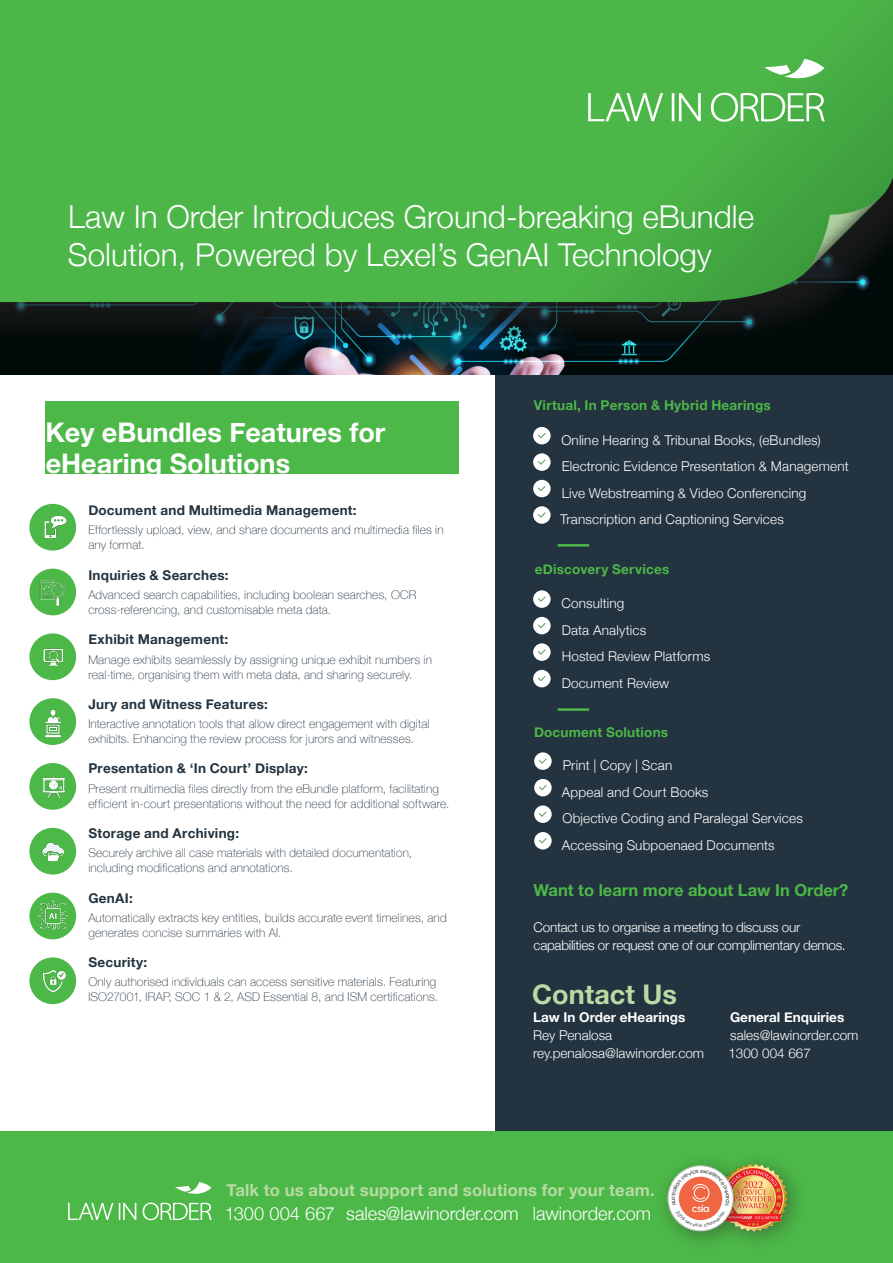
<style>
.page{position:relative;width:893px;height:1263px;background:#fff}
.page>*{position:absolute;margin:0;border:0;box-sizing:border-box;transform-origin:0 0}
.t1{font:300 31.5px/37.8px "Helvetica Neue";color:#fff}
.t2{font:700 27px/31.5px "Helvetica Neue";color:#fff}
.t3{font:700 27px "Helvetica Neue";color:#b8dba5}
.t4{font:300 18.3px "Helvetica Neue";color:#fff}
.t5{font:700 16.65px "Helvetica Neue";letter-spacing:.01em;color:#b8dba5}
.t6{font:700 16.5px "Helvetica Neue";color:#4cb848}
._8_pt_Small_Text{font:300 13.5px "Helvetica Neue";letter-spacing:.01em;color:#fff}
.Body_Copy{font:700 13.5px "Helvetica Neue";letter-spacing:.02em;color:#23333f}
._8_pt_Small_Text-2{font:300 13.5px/18px "Helvetica Neue";letter-spacing:-.02em;color:#fff}
._8_pt_Small_Text-3{font:700 13.5px "Helvetica Neue";letter-spacing:.02em;color:#4cb848}
.t7{font:700 13.5px/18px "Helvetica Neue";color:#fff}
.Body_Copy-2{font:100 12px/15px "Helvetica Neue";letter-spacing:.015em;color:#23333f}
.t8{font:500 10.2px "Uniform";color:#fff}
.s1{font-weight:300}
</style>
<div class="page">
<div style="left:495px;top:338px;width:398px;height:810px;background:#23333f"></div>
<hr style="left:558px;top:708px;width:31px;height:3px;background:#4cb848">
<hr style="left:558px;top:544px;width:31px;height:3px;background:#4cb848">
<svg style="left:533px;top:590px;width:18px;height:18px"></svg>
<svg style="left:533px;top:617px;width:18px;height:17px"></svg>
<svg style="left:533px;top:643px;width:18px;height:18px"></svg>
<svg style="left:533px;top:670px;width:18px;height:17px"></svg>
<svg style="left:534px;top:752px;width:18px;height:18px"></svg>
<svg style="left:534px;top:779px;width:18px;height:17px"></svg>
<svg style="left:534px;top:805px;width:18px;height:18px"></svg>
<svg style="left:534px;top:832px;width:18px;height:17px"></svg>
<svg style="left:533px;top:427px;width:18px;height:17px"></svg>
<svg style="left:533px;top:453px;width:18px;height:18px"></svg>
<svg style="left:533px;top:480px;width:18px;height:17px"></svg>
<svg style="left:533px;top:506px;width:18px;height:18px"></svg>
<div style="left:45px;top:401px;width:414px;height:72px;background:#4cb848"></div>
<img style="left:0;top:350px;width:893px;height:24px">
<div style="left:0;top:0;width:893px;height:350px;background:#231f20;opacity:.7"></div>
<svg style="left:0;top:0;width:893px;height:302px;background:#49b246"></svg>
<svg style="left:805px;top:194px;width:79px;height:79px;background:#345c34"></svg>
<svg style="left:588px;top:93px;width:237px;height:29px"></svg>
<svg style="left:764px;top:59px;width:60px;height:25px"></svg>
<div style="left:0;top:1131px;width:893px;height:132px;background:#4cb848"></div>
<div style="left:707px;top:1151px;width:101px;height:101px;background:#231f20;opacity:.4"></div>
<img style="left:755px;top:1161px;width:35px;height:72px">
<div style="left:654px;top:1151px;width:101px;height:101px;background:#231f20;opacity:.4"></div>
<svg style="left:668px;top:1166px;width:65px;height:65px"></svg>
<div style="left:668px;top:1165px;width:65px;height:66px;border:1px solid #c2c3c3;border-radius:50%"></div>
<svg style="left:68px;top:1182px;width:144px;height:38px"></svg>
<div style="left:31px;top:505px;width:44px;height:44px;background:#4cb848;border-radius:50%"></div>
<div style="left:29px;top:504px;width:47px;height:47px;border:3px solid #4cb848;border-radius:50%"></div>
<img style="left:35px;top:508px;width:37px;height:36px">
<div style="left:31px;top:570px;width:44px;height:44px;background:#4cb848;border-radius:50%"></div>
<div style="left:29px;top:569px;width:47px;height:46px;border:3px solid #4cb848;border-radius:50%"></div>
<img style="left:35px;top:572px;width:37px;height:37px">
<div style="left:31px;top:635px;width:44px;height:44px;background:#4cb848;border-radius:50%"></div>
<div style="left:29px;top:633px;width:47px;height:47px;border:3px solid #4cb848;border-radius:50%"></div>
<img style="left:35px;top:637px;width:37px;height:37px">
<div style="left:31px;top:700px;width:44px;height:43px;background:#4cb848;border-radius:50%"></div>
<div style="left:29px;top:698px;width:47px;height:47px;border:3px solid #4cb848;border-radius:50%"></div>
<img style="left:35px;top:702px;width:37px;height:36px">
<div style="left:31px;top:764px;width:44px;height:44px;background:#4cb848;border-radius:50%"></div>
<div style="left:29px;top:763px;width:47px;height:47px;border:3px solid #4cb848;border-radius:50%"></div>
<img style="left:35px;top:767px;width:37px;height:36px">
<div style="left:31px;top:829px;width:44px;height:44px;background:#4cb848;border-radius:50%"></div>
<div style="left:29px;top:828px;width:47px;height:46px;border:3px solid #4cb848;border-radius:50%"></div>
<img style="left:35px;top:832px;width:37px;height:36px">
<div style="left:31px;top:894px;width:44px;height:44px;background:#4cb848;border-radius:50%"></div>
<div style="left:29px;top:893px;width:47px;height:46px;border:3px solid #4cb848;border-radius:50%"></div>
<img style="left:35px;top:896px;width:37px;height:37px">
<div style="left:31px;top:959px;width:44px;height:44px;background:#4cb848;border-radius:50%"></div>
<div style="left:29px;top:957px;width:47px;height:47px;border:3px solid #4cb848;border-radius:50%"></div>
<img style="left:35px;top:961px;width:37px;height:37px">
<svg style="left:671px;top:1170px;width:59px;height:57px;background:#e8b49e"></svg>
<h1 class="t1" style="left:68px;top:196px;width:688px">Law In Order Introduces Ground-breaking eBundle<br>Solution, Powered by Lexel’s GenAI Technology</h1>
<p class="t2" style="left:45px;top:417px;width:342px">Key eBundles Features for eHearing Solutions</p>
<p class="Body_Copy" style="left:88px;top:500px;width:270px">Document and Multimedia Management:</p>
<p class="Body_Copy-2" style="left:88px;top:522px;width:357px">Effortlessly upload, view, and share documents and multimedia files in any format.</p>
<p class="Body_Copy" style="left:88px;top:564px;width:142px">Inquiries &amp; Searches:</p>
<p class="Body_Copy-2" style="left:88px;top:587px;width:329px">Advanced search capabilities, including boolean searches, OCR cross-referencing, and customisable meta data.</p>
<p class="Body_Copy" style="left:88px;top:629px;width:142px">Exhibit Management:</p>
<p class="Body_Copy-2" style="left:88px;top:651px;width:345px">Manage exhibits seamlessly by assigning unique exhibit numbers in real-time, organising them with meta data, and sharing securely.</p>
<p class="Body_Copy" style="left:88px;top:693px;width:181px">Jury and Witness Features:</p>
<p class="Body_Copy-2" style="left:88px;top:716px;width:343px">Interactive annotation tools that allow direct engagement with digital exhibits. Enhancing the review process for jurors and witnesses.</p>
<p class="Body_Copy" style="left:88px;top:758px;width:221px">Presentation &amp; ‘In Court’ Display:</p>
<p class="Body_Copy-2" style="left:88px;top:780px;width:363px">Present multimedia files directly from the eBundle platform, facilitating efficient in-court presentations without the need for additional software.</p>
<p class="Body_Copy" style="left:88px;top:823px;width:152px">Storage and Archiving:</p>
<p class="Body_Copy-2" style="left:88px;top:845px;width:325px">Securely archive all case materials with detailed documentation, including modifications and annotations.</p>
<p class="Body_Copy" style="left:88px;top:887px;width:46px">GenAI:</p>
<p class="Body_Copy-2" style="left:88px;top:910px;width:360px">Automatically extracts key entities, builds accurate event timelines, and generates concise summaries with AI.</p>
<p class="Body_Copy" style="left:88px;top:952px;width:60px">Security:</p>
<p class="Body_Copy-2" style="left:88px;top:974px;width:351px">Only authorised individuals can access sensitive materials. Featuring<br>ISO27001, IRAP, SOC 1 &amp; 2, ASD Essential 8, and ISM certifications.</p>
<p class="_8_pt_Small_Text-3" style="left:534px;top:395px;width:239px">Virtual, In Person &amp; Hybrid Hearings</p>
<p class="_8_pt_Small_Text" style="left:561px;top:429px;width:261px">Online Hearing &amp; Tribunal Books, (eBundles)</p>
<p class="_8_pt_Small_Text" style="left:562px;top:456px;width:288px">Electronic Evidence Presentation &amp; Management</p>
<p class="_8_pt_Small_Text" style="left:562px;top:482px;width:246px">Live Webstreaming &amp; Video Conferencing</p>
<p class="_8_pt_Small_Text" style="left:560px;top:508px;width:225px">Transcription and Captioning Services</p>
<p class="_8_pt_Small_Text-3" style="left:535px;top:558px;width:136px">eDiscovery Services</p>
<p class="_8_pt_Small_Text" style="left:561px;top:592px;width:64px">Consulting</p>
<p class="_8_pt_Small_Text" style="left:562px;top:619px;width:86px">Data Analytics</p>
<p class="_8_pt_Small_Text" style="left:562px;top:645px;width:150px">Hosted Review Platforms</p>
<p class="_8_pt_Small_Text" style="left:562px;top:672px;width:109px">Document Review</p>
<p class="_8_pt_Small_Text-3" style="left:534px;top:722px;width:136px">Document Solutions</p>
<p class="_8_pt_Small_Text" style="left:563px;top:754px;width:111px">Print | Copy | Scan</p>
<p class="_8_pt_Small_Text" style="left:562px;top:781px;width:148px">Appeal and Court Books</p>
<p class="_8_pt_Small_Text" style="left:562px;top:808px;width:242px">Objective Coding and Paralegal Services</p>
<p class="_8_pt_Small_Text" style="left:562px;top:834px;width:214px">Accessing Subpoenaed Documents</p>
<p class="t6" style="left:534px;top:877px;width:316px">Want to learn more about Law In Order?</p>
<p class="_8_pt_Small_Text-2" style="left:534px;top:917px;width:314px">Contact us to organise a meeting to discuss our capabilities or request one of our complimentary demos.</p>
<p class="t3" style="left:532px;top:973px;width:146px">Contact Us</p>
<p class="t7" style="left:533px;top:1009px;width:154px">Law In Order eHearings<br><span class="s1">Rey Penalosa</span></p>
<p class="_8_pt_Small_Text" style="left:533px;top:1042px;width:173px">rey.penalosa@lawinorder.com</p>
<p class="t7" style="left:730px;top:1009px;width:116px">General Enquiries</p>
<p class="_8_pt_Small_Text" style="left:730px;top:1024px;width:130px">sales@lawinorder.com</p>
<p class="_8_pt_Small_Text" style="left:728px;top:1042px;width:84px">1300 004 667</p>
<h3 class="t5" style="left:226px;top:1177px;width:430px">Talk to us about support and solutions for your team.</h3>
<h3 class="t4" style="left:225px;top:1199px;width:428px">1300 004 667 sales@lawinorder.com lawinorder.com</h3>
<p class="t8" style="left:692px;top:1202px;width:20px">csia</p>
</div>
